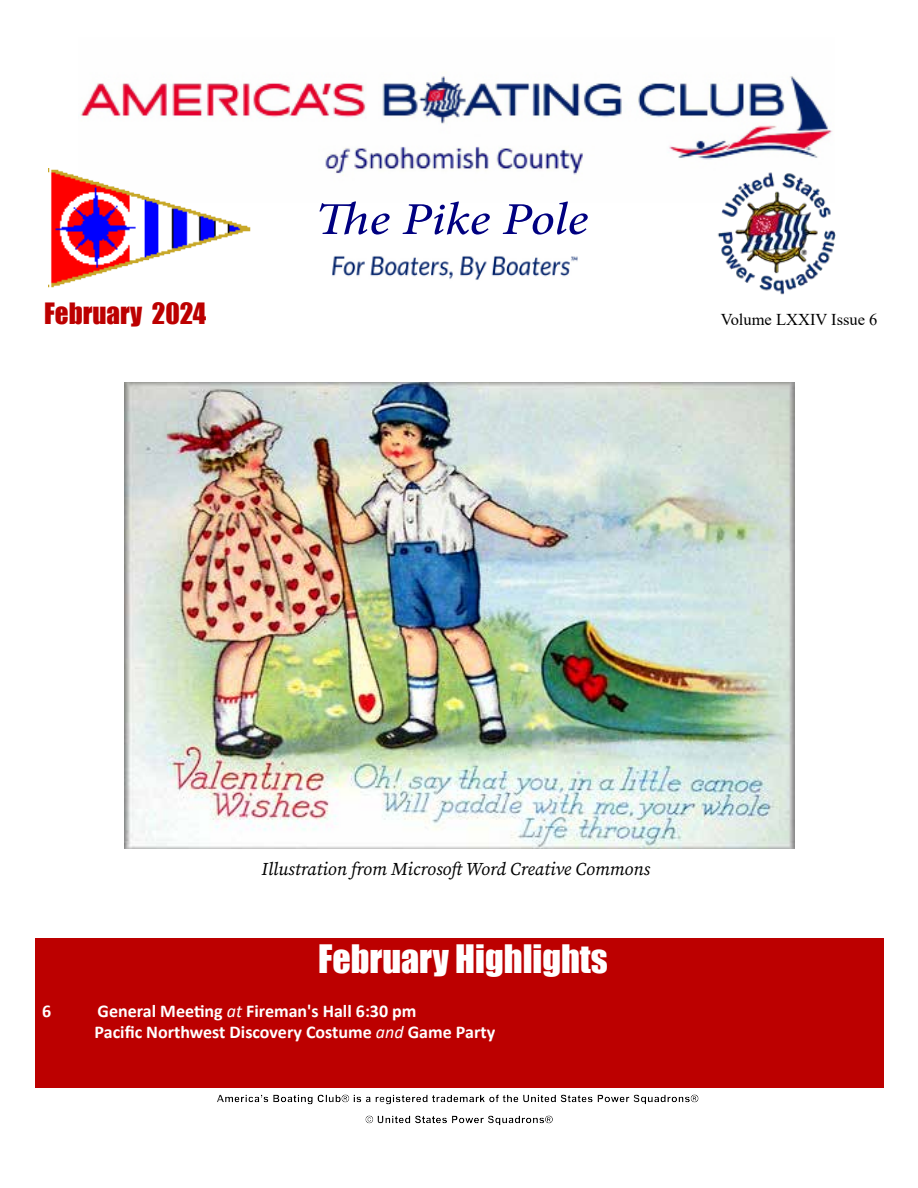
<style>
.page{position:relative;width:918px;height:1188px;background:#fff}
.page>*{position:absolute;margin:0;border:0;box-sizing:border-box;transform-origin:0 0}
.t1{font:italic 45px "Adobe Hebrew";letter-spacing:-.005em;color:#000080;scale:1.13 1}
.t2{font:36px "Impact";color:#fff}
.t3{font:27px "Impact";color:#bc0000}
.t4{font:700 18px/21.6px "Calibri";color:#fff}
.t5{font:italic 18px "Source Serif Variable";color:#000}
.t6{font:16.5px "Times New Roman";color:#000}
.s1{font-weight:400;font-style:italic}
</style>
<div class="page">
<div style="left:35px;top:938px;width:849px;height:149px;background:#bc0000"></div>
<img style="left:332px;top:256px;width:246px;height:24px">
<div style="left:219px;top:1087px;width:490px;height:48px;background:#000;opacity:.75"></div>
<img style="left:80px;top:76px;width:752px;height:100px">
<img style="left:49px;top:168px;width:202px;height:120px">
<img style="left:707px;top:170px;width:129px;height:125px">
<img style="left:124px;top:383px;width:671px;height:466px">
<h3 class="t3" style="left:44px;top:292px;width:164px">February 2024</h3>
<h1 class="t1" style="left:315px;top:192px;width:243px">The Pike Pole</h1>
<p class="t6" style="left:721px;top:308px;width:158px">Volume LXXIV Issue 6</p>
<p class="t5" style="left:262px;top:857px;width:390px">Illustration from Microsoft Word Creative Commons</p>
<h2 class="t2" style="left:318px;top:931px;width:291px">February Highlights</h2>
<p class="t4" style="left:42px;top:1000px;width:11px">6</p>
<p class="t4" style="left:95px;top:1000px;width:402px">General Meeting <span class="s1">at</span> Fireman's Hall 6:30 pm<br>Pacific Northwest Discovery Costume <span class="s1">and</span> Game Party</p>
</div>
